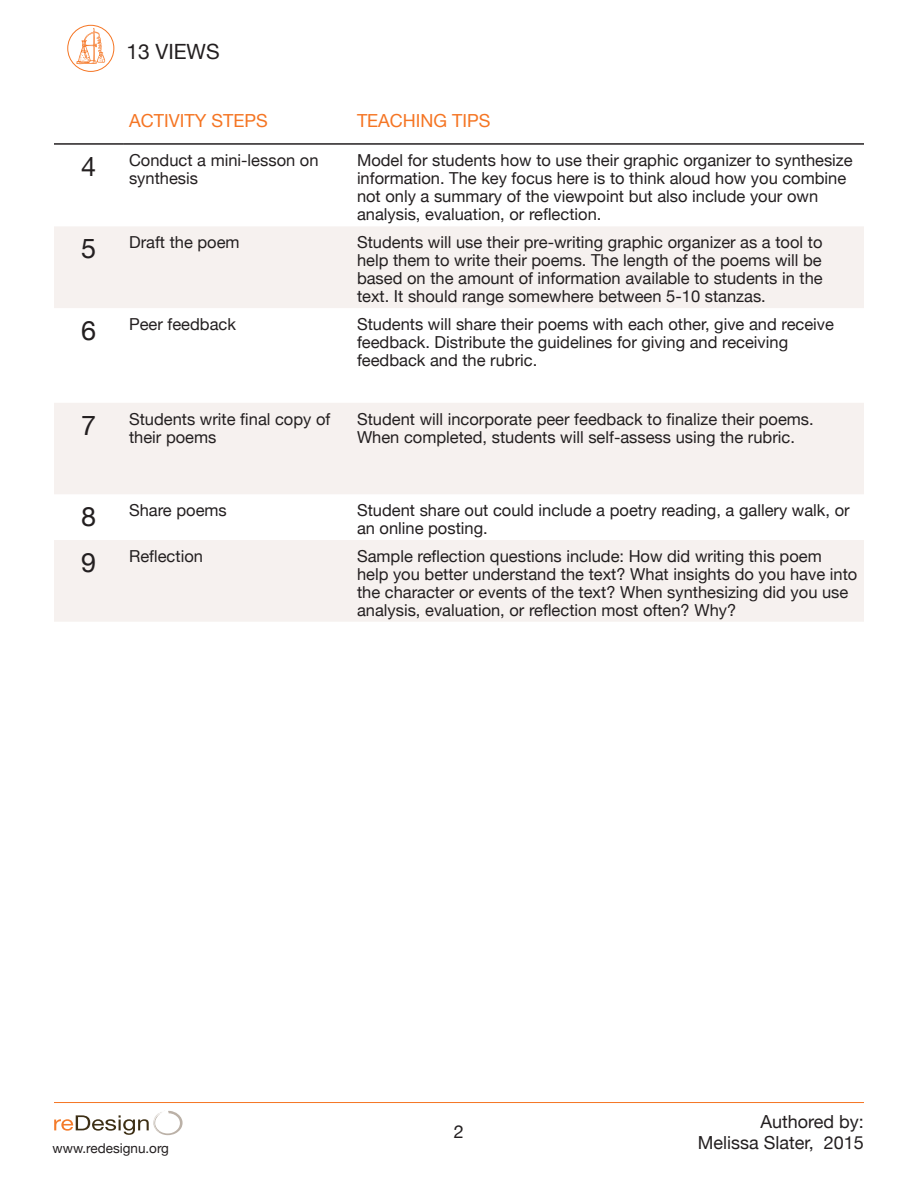
<style>
.page{position:relative;width:918px;height:1188px;background:#fff}
.page>*{position:absolute;margin:0;border:0;box-sizing:border-box;transform-origin:0 0}
.t1{font:27px "Helvetica Neue";color:#231f20}
.t2{font:21px "Helvetica Neue";color:#231f20}
.t3{font:18px/21.6px "Helvetica Neue";color:#231f20;text-align:right}
.t4{font:18px "Helvetica Neue";color:#f57523}
.t5{font:16.5px/18px "Helvetica Neue";color:#231f20}
.t6{font:13.5px "Helvetica Neue";color:#231f20}
</style>
<div class="page">
<svg style="left:54px;top:227px;width:810px;height:395px;fill:#f6f1ef"></svg>
<hr style="left:54px;top:143px;width:69px;height:2px;background:#231f20">
<hr style="left:123px;top:143px;width:228px;height:2px;background:#231f20">
<hr style="left:351px;top:143px;width:513px;height:2px;background:#231f20">
<svg style="left:76px;top:28px;width:30px;height:36px"></svg>
<div style="left:67px;top:25px;width:47px;height:47px;border:1px solid #f57523;border-radius:50%"></div>
<hr style="left:54px;top:1102px;width:810px;height:1px;background:#f57523">
<svg style="left:54px;top:1111px;width:129px;height:24px"></svg>
<p class="t2" style="left:126px;top:39px;width:95px">13 VIEWS</p>
<p class="t4" style="left:129px;top:110px;width:140px">ACTIVITY STEPS</p>
<p class="t4" style="left:357px;top:110px;width:135px">TEACHING TIPS</p>
<p class="t1" style="left:81px;top:151px;width:17px">4</p>
<p class="t5" style="left:129px;top:151px;width:191px">Conduct a mini-lesson on synthesis</p>
<p class="t5" style="left:357px;top:151px;width:497px">Model for students how to use their graphic organizer to synthesize information. The key focus here is to think aloud how you combine not only a summary of the viewpoint but also include your own analysis, evaluation, or reflection.</p>
<p class="t1" style="left:81px;top:232px;width:17px">5</p>
<p class="t5" style="left:129px;top:233px;width:112px">Draft the poem</p>
<p class="t5" style="left:357px;top:233px;width:467px;text-align:justify">Students will use their pre-writing graphic organizer as a tool to help them to write their poems. The length of the poems will be based on the amount of information available to students in the text. It should range somewhere between 5-10 stanzas.</p>
<p class="t1" style="left:81px;top:314px;width:17px">6</p>
<p class="t5" style="left:129px;top:315px;width:108px">Peer feedback</p>
<p class="t5" style="left:357px;top:315px;width:479px">Students will share their poems with each other, give and receive feedback. Distribute the guidelines for giving and receiving feedback and the rubric.</p>
<p class="t1" style="left:81px;top:409px;width:17px">7</p>
<p class="t5" style="left:129px;top:409px;width:203px">Students write final copy of their poems</p>
<p class="t5" style="left:357px;top:409px;width:458px">Student will incorporate peer feedback to finalize their poems.<br>When completed, students will self-assess using the rubric.</p>
<p class="t1" style="left:81px;top:500px;width:17px">8</p>
<p class="t5" style="left:129px;top:501px;width:99px">Share poems</p>
<p class="t5" style="left:357px;top:501px;width:494px">Student share out could include a poetry reading, a gallery walk, or an online posting.</p>
<p class="t1" style="left:81px;top:546px;width:17px">9</p>
<p class="t5" style="left:129px;top:547px;width:75px">Reflection</p>
<p class="t5" style="left:357px;top:547px;width:502px">Sample reflection questions include: How did writing this poem help you better understand the text? What insights do you have into the character or events of the text? When synthesizing did you use analysis, evaluation, or reflection most often? Why?</p>
<p class="t6" style="left:53px;top:1140px;width:118px">www.redesignu.org</p>
<p class="t3" style="left:454px;top:1121px;width:12px">2</p>
<p class="t3" style="left:698px;top:1110px;width:168px">Authored by:<br>Melissa Slater, 2015</p>
</div>
